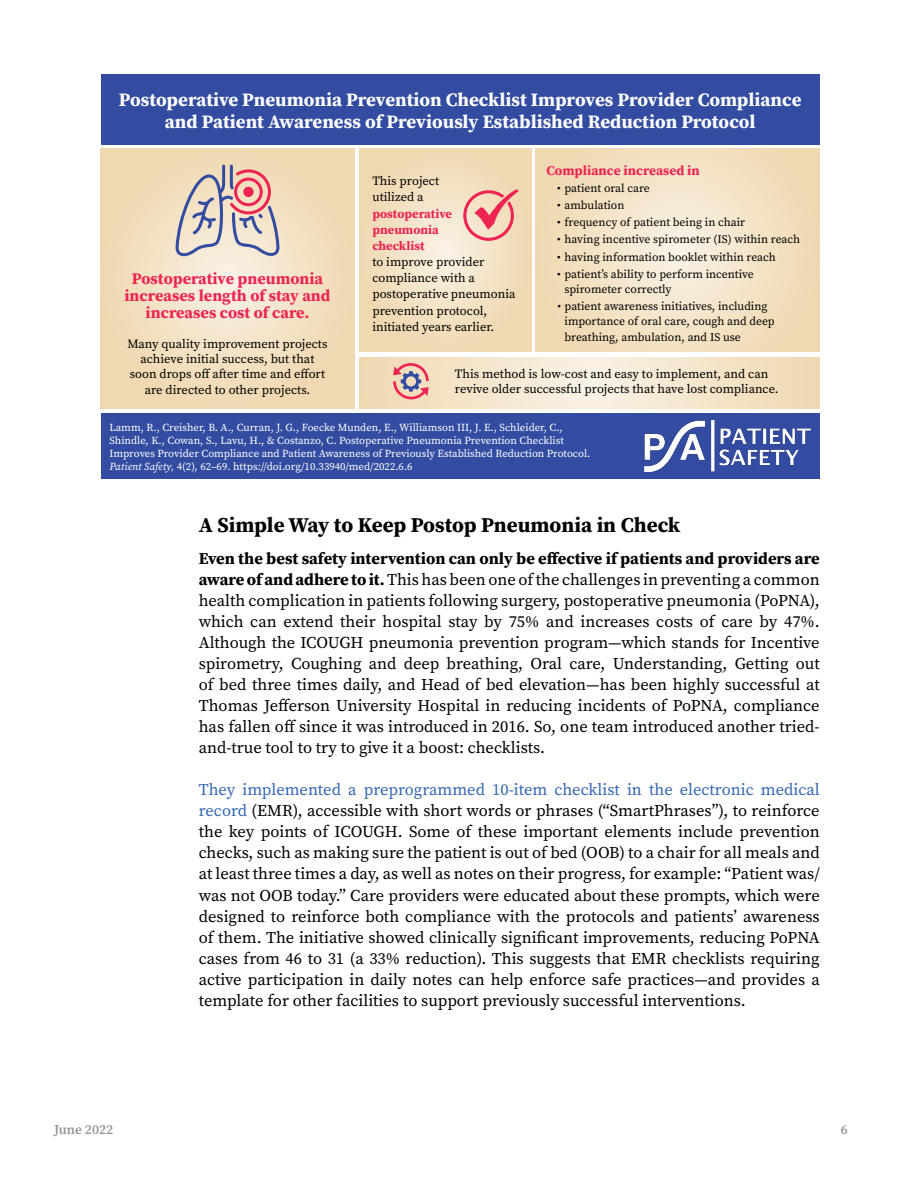
<style>
.page{position:relative;width:918px;height:1188px;background:#fff}
.page>*{position:absolute;margin:0;border:0;box-sizing:border-box;transform-origin:0 0}
.t1{font:700 21px "Source Serif Pro";color:#000}
.t2{font:700 18.9px/21.6px "Source Serif Pro";color:#fff;text-align:center}
.t3{font:16.5px/21px "Source Serif Pro";color:#000;text-align:justify}
.t4{font:700 16.2px/17.1px "Source Serif Pro";color:#ee2454;text-align:center}
.t5{font:700 13.5px "Source Serif Pro";color:#ee2454}
.t6{font:600 13.5px "Source Serif Pro";color:#939598}
.t7{font:12.6px/16.2px "Source Serif Pro";color:#000}
.t8{font:700 12.6px/16.2px "Source Serif Pro";color:#ee2454}
.t9{font:11.7px/15.3px "Source Serif Pro";color:#000}
.t10{font:10.8px/12.9px "Source Serif Pro";color:#fff}
.s1{font-style:italic}
.s2{font-weight:700}
.s3{color:#3567b1}
</style>
<div class="page">
<svg style="left:360px;top:357px;width:460px;height:51px;background:#f4e5cc"></svg>
<svg style="left:360px;top:149px;width:171px;height:203px;background:#f2debe"></svg>
<svg style="left:536px;top:149px;width:284px;height:203px;background:#f3e1c3"></svg>
<div style="left:101px;top:413px;width:719px;height:65px;background:#334ba0"></div>
<div style="left:101px;top:74px;width:719px;height:70px;background:#334ba0"></div>
<img style="left:645px;top:420px;width:165px;height:51px">
<svg style="left:101px;top:149px;width:253px;height:259px;background:#f2debd"></svg>
<svg style="left:175px;top:165px;width:105px;height:91px;background:#d4beb9"></svg>
<svg style="left:463px;top:189px;width:56px;height:52px;background:#f1aba3"></svg>
<svg style="left:393px;top:363px;width:36px;height:36px"></svg>
<p class="t2" style="left:119px;top:89px;width:684px">Postoperative Pneumonia Prevention Checklist Improves Provider Compliance and Patient Awareness of Previously Established Reduction Protocol</p>
<p class="t4" style="left:125px;top:270px;width:208px">Postoperative pneumonia increases length of stay and increases cost of care.</p>
<p class="t7" style="left:128px;top:336px;width:201px;line-height:15.3px;text-align:center">Many quality improvement projects achieve initial success, but that soon drops off after time and effort are directed to other projects.</p>
<p class="t7" style="left:372px;top:173px;width:68px">This project utilized a</p>
<p class="t8" style="left:372px;top:205px;width:81px">postoperative pneumonia checklist</p>
<p class="t7" style="left:372px;top:254px;width:145px">to improve provider compliance with a postoperative pneumonia prevention protocol, initiated years earlier.</p>
<p class="t5" style="left:547px;top:161px;width:155px">Compliance increased in</p>
<p class="t9" style="left:557px;top:181px;width:94px">• patient oral care</p>
<p class="t9" style="left:557px;top:198px;width:69px">• ambulation</p>
<p class="t9" style="left:557px;top:215px;width:189px">• frequency of patient being in chair</p>
<p class="t9" style="left:557px;top:232px;width:244px">• having incentive spirometer (IS) within reach</p>
<p class="t9" style="left:557px;top:249px;width:220px">• having information booklet within reach</p>
<p class="t9" style="left:565px;top:266px;width:191px;text-indent:-7px">• patient’s ability to perform incentive spirometer correctly</p>
<p class="t9" style="left:565px;top:298px;width:212px;text-indent:-7px">• patient awareness initiatives, including importance of oral care, cough and deep breathing, ambulation, and IS use</p>
<p class="t7" style="left:455px;top:366px;width:325px;line-height:15.3px">This method is low-cost and easy to implement, and can revive older successful projects that have lost compliance.</p>
<p class="t10" style="left:109px;top:421px;width:482px">Lamm, R., Creisher, B. A., Curran, J. G., Foecke Munden, E., Williamson III, J. E., Schleider, C., Shindle, K., Cowan, S., Lavu, H., &amp; Costanzo, C. Postoperative Pneumonia Prevention Checklist Improves Provider Compliance and Patient Awareness of Previously Established Reduction Protocol.<br><span class="s1">Patient Safety,</span> 4(2), 62–69. https://doi.org/10.33940/med/2022.6.6</p>
<p class="t1" style="left:199px;top:510px;width:483px">A Simple Way to Keep Postop Pneumonia in Check</p>
<p class="t3" style="left:199px;top:548px;width:623px"><span class="s2">Even the best safety intervention can only be effective if patients and providers are aware of and adhere to it.</span> This has been one of the challenges in preventing a common health complication in patients following surgery, postoperative pneumonia (PoPNA), which can extend their hospital stay by 75% and increases costs of care by 47%.<br>Although the ICOUGH pneumonia prevention program—which stands for Incentive spirometry, Coughing and deep breathing, Oral care, Understanding, Getting out of bed three times daily, and Head of bed elevation—has been highly successful at Thomas Jefferson University Hospital in reducing incidents of PoPNA, compliance has fallen off since it was introduced in 2016. So, one team introduced another tried&shy;and-true tool to try to give it a boost: checklists.</p>
<p class="t3" style="left:199px;top:779px;width:623px"><span class="s3">They implemented a preprogrammed 10-item checklist in the electronic medical record</span> (EMR), accessible with short words or phrases (“SmartPhrases”), to reinforce the key points of ICOUGH. Some of these important elements include prevention checks, such as making sure the patient is out of bed (OOB) to a chair for all meals and at least three times a day, as well as notes on their progress, for example: “Patient was/ was not OOB today.” Care providers were educated about these prompts, which were designed to reinforce both compliance with the protocols and patients’ awareness of them. The initiative showed clinically significant improvements, reducing PoPNA cases from 46 to 31 (a 33% reduction). This suggests that EMR checklists requiring active participation in daily notes can help enforce safe practices—and provides a template for other facilities to support previously successful interventions.</p>
<p class="t6" style="left:54px;top:1120px;width:61px">June 2022</p>
<p class="t6" style="left:841px;top:1120px;width:9px">6</p>
</div>
